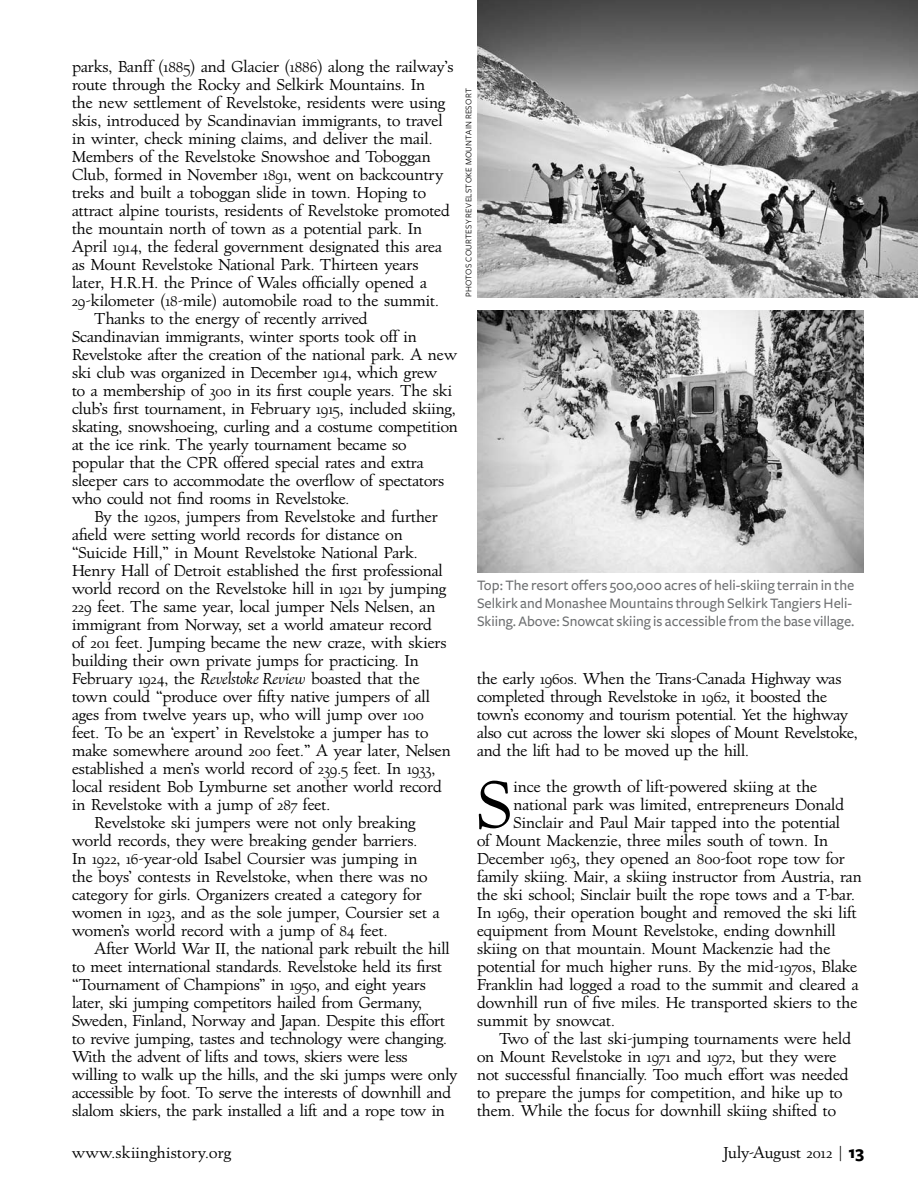
<style>
.page{position:relative;width:918px;height:1188px;background:#fff}
.page>*{position:absolute;margin:0;border:0;box-sizing:border-box;transform-origin:0 0}
.t1{font:64.2px "Village";color:#000}
.t2{font:15px/18px "Village";color:#000}
.t3{font:500 15px/18px "Freight Sans";color:#6d6f71}
.t4{font:15px "Village";letter-spacing:.02em;color:#000}
.t5{font:9px "Freight Sans";letter-spacing:.03em;color:#000}
.s1{font-style:italic}
.s2{font-family:"Freight Sans";font-weight:700;font-size:18px}
</style>
<div class="page">
<img style="left:477px;top:310px;width:387px;height:262px">
<img style="left:477px;top:0;width:441px;height:297px">
<p class="t2" style="left:72px;top:58px;width:383px">parks, Banff (1885) and Glacier (1886) along the railway’s</p>
<p class="t2" style="left:72px;top:76px;width:355px">route through the Rocky and Selkirk Mountains. In</p>
<p class="t2" style="left:72px;top:94px;width:375px">the new settlement of Revelstoke, residents were using</p>
<p class="t2" style="left:72px;top:112px;width:372px">skis, introduced by Scandinavian immigrants, to travel</p>
<p class="t2" style="left:72px;top:130px;width:362px">in winter, check mining claims, and deliver the mail.</p>
<p class="t2" style="left:72px;top:148px;width:360px">Members of the Revelstoke Snowshoe and Toboggan</p>
<p class="t2" style="left:72px;top:166px;width:373px">Club, formed in November 1891, went on backcountry</p>
<p class="t2" style="left:72px;top:184px;width:356px">treks and built a toboggan slide in town. Hoping to</p>
<p class="t2" style="left:72px;top:202px;width:380px">attract alpine tourists, residents of Revelstoke promoted</p>
<p class="t2" style="left:72px;top:220px;width:352px">the mountain north of town as a potential park. In</p>
<p class="t2" style="left:72px;top:238px;width:372px">April 1914, the federal government designated this area</p>
<p class="t2" style="left:72px;top:256px;width:348px">as Mount Revelstoke National Park. Thirteen years</p>
<p class="t2" style="left:72px;top:274px;width:357px">later, H.R.H. the Prince of Wales officially opened a</p>
<p class="t2" style="left:72px;top:292px;width:368px">29-kilometer (18-mile) automobile road to the summit.</p>
<p class="t2" style="left:95px;top:310px;width:275px">Thanks to the energy of recently arrived</p>
<p class="t2" style="left:72px;top:328px;width:346px">Scandinavian immigrants, winter sports took off in</p>
<p class="t2" style="left:72px;top:346px;width:387px">Revelstoke after the creation of the national park. A new</p>
<p class="t2" style="left:72px;top:364px;width:367px">ski club was organized in December 1914, which grew</p>
<p class="t2" style="left:72px;top:382px;width:382px">to a membership of 300 in its first couple years. The ski</p>
<p class="t2" style="left:72px;top:400px;width:385px">club’s first tournament, in February 1915, included skiing,</p>
<p class="t2" style="left:72px;top:418px;width:387px">skating, snowshoeing, curling and a costume competition</p>
<p class="t2" style="left:72px;top:436px;width:336px">at the ice rink. The yearly tournament became so</p>
<p class="t2" style="left:72px;top:454px;width:353px">popular that the CPR offered special rates and extra</p>
<p class="t2" style="left:72px;top:472px;width:374px">sleeper cars to accommodate the overflow of spectators</p>
<p class="t2" style="left:72px;top:490px;width:279px">who could not find rooms in Revelstoke.</p>
<p class="t2" style="left:95px;top:508px;width:345px">By the 1920s, jumpers from Revelstoke and further</p>
<p class="t2" style="left:72px;top:526px;width:332px">afield were setting world records for distance on</p>
<p class="t2" style="left:72px;top:544px;width:347px">“Suicide Hill,” in Mount Revelstoke National Park.</p>
<p class="t2" style="left:72px;top:562px;width:372px">Henry Hall of Detroit established the first professional</p>
<p class="t2" style="left:72px;top:580px;width:376px">world record on the Revelstoke hill in 1921 by jumping</p>
<p class="t2" style="left:72px;top:598px;width:365px">229 feet. The same year, local jumper Nels Nelsen, an</p>
<p class="t2" style="left:72px;top:616px;width:362px">immigrant from Norway, set a world amateur record</p>
<p class="t2" style="left:72px;top:634px;width:376px">of 201 feet. Jumping became the new craze, with skiers</p>
<p class="t2" style="left:72px;top:652px;width:348px">building their own private jumps for practicing. In</p>
<p class="t2" style="left:72px;top:670px;width:349px">February 1924, the <span class="s1">Revelstoke Review</span> boasted that the</p>
<p class="t2" style="left:72px;top:688px;width:360px">town could “produce over fifty native jumpers of all</p>
<p class="t2" style="left:72px;top:706px;width:353px">ages from twelve years up, who will jump over 100</p>
<p class="t2" style="left:72px;top:724px;width:358px">feet. To be an ‘expert’ in Revelstoke a jumper has to</p>
<p class="t2" style="left:72px;top:742px;width:380px">make somewhere around 200 feet.” A year later, Nelsen</p>
<p class="t2" style="left:72px;top:760px;width:365px">established a men’s world record of 239.5 feet. In 1933,</p>
<p class="t2" style="left:72px;top:778px;width:371px">local resident Bob Lymburne set another world record</p>
<p class="t2" style="left:72px;top:796px;width:260px">in Revelstoke with a jump of 287 feet.</p>
<p class="t2" style="left:95px;top:814px;width:322px">Revelstoke ski jumpers were not only breaking</p>
<p class="t2" style="left:72px;top:832px;width:347px">world records, they were breaking gender barriers.</p>
<p class="t2" style="left:72px;top:850px;width:347px">In 1922, 16-year-old Isabel Coursier was jumping in</p>
<p class="t2" style="left:72px;top:868px;width:357px">the boys’ contests in Revelstoke, when there was no</p>
<p class="t2" style="left:72px;top:886px;width:351px">category for girls. Organizers created a category for</p>
<p class="t2" style="left:72px;top:904px;width:369px">women in 1923, and as the sole jumper, Coursier set a</p>
<p class="t2" style="left:72px;top:922px;width:317px">women’s world record with a jump of 84 feet.</p>
<p class="t2" style="left:95px;top:940px;width:357px">After World War II, the national park rebuilt the hill</p>
<p class="t2" style="left:72px;top:958px;width:372px">to meet international standards. Revelstoke held its first</p>
<p class="t2" style="left:72px;top:976px;width:355px">“Tournament of Champions” in 1950, and eight years</p>
<p class="t2" style="left:72px;top:994px;width:352px">later, ski jumping competitors hailed from Germany,</p>
<p class="t2" style="left:72px;top:1012px;width:375px">Sweden, Finland, Norway and Japan. Despite this effort</p>
<p class="t2" style="left:72px;top:1030px;width:377px">to revive jumping, tastes and technology were changing.</p>
<p class="t2" style="left:72px;top:1048px;width:337px">With the advent of lifts and tows, skiers were less</p>
<p class="t2" style="left:72px;top:1066px;width:387px">willing to walk up the hills, and the ski jumps were only</p>
<p class="t2" style="left:72px;top:1084px;width:381px">accessible by foot. To serve the interests of downhill and</p>
<p class="t2" style="left:72px;top:1102px;width:374px">slalom skiers, the park installed a lift and a rope tow in</p>
<p class="t5" style="left:464px;top:297px;width:210px;rotate:-90deg">photos courtesy revelstoke mountain resort</p>
<p class="t3" style="left:477px;top:577px;width:379px">Top: The resort offers 500,000 acres of heli-skiing terrain in the<br>Selkirk and Monashee Mountains through Selkirk Tangiers Heli-<br>Skiing. Above: Snowcat skiing is accessible from the base village.</p>
<p class="t2" style="left:477px;top:670px;width:382px">the early 1960s. When the Trans-Canada Highway was completed through Revelstoke in 1962, it boosted the town’s economy and tourism potential. Yet the highway also cut across the lower ski slopes of Mount Revelstoke, and the lift had to be moved up the hill.</p>
<h1 class="t1" style="left:477px;top:766px;width:37px">S</h1>
<p class="t2" style="left:514px;top:778px;width:305px">ince the growth of lift-powered skiing at the</p>
<p class="t2" style="left:514px;top:796px;width:332px">national park was limited, entrepreneurs Donald</p>
<p class="t2" style="left:514px;top:814px;width:328px">Sinclair and Paul Mair tapped into the potential</p>
<p class="t2" style="left:477px;top:832px;width:353px">of Mount Mackenzie, three miles south of town. In</p>
<p class="t2" style="left:477px;top:850px;width:369px">December 1963, they opened an 800-foot rope tow for</p>
<p class="t2" style="left:477px;top:868px;width:386px">family skiing. Mair, a skiing instructor from Austria, ran</p>
<p class="t2" style="left:477px;top:886px;width:380px">the ski school; Sinclair built the rope tows and a T-bar.</p>
<p class="t2" style="left:477px;top:904px;width:381px">In 1969, their operation bought and removed the ski lift</p>
<p class="t2" style="left:477px;top:922px;width:360px">equipment from Mount Revelstoke, ending downhill</p>
<p class="t2" style="left:477px;top:940px;width:355px">skiing on that mountain. Mount Mackenzie had the</p>
<p class="t2" style="left:477px;top:958px;width:382px">potential for much higher runs. By the mid-1970s, Blake</p>
<p class="t2" style="left:477px;top:976px;width:383px">Franklin had logged a road to the summit and cleared a</p>
<p class="t2" style="left:477px;top:994px;width:382px">downhill run of five miles. He transported skiers to the</p>
<p class="t2" style="left:477px;top:1012px;width:139px">summit by snowcat.</p>
<p class="t2" style="left:500px;top:1030px;width:353px">Two of the last ski-jumping tournaments were held</p>
<p class="t2" style="left:477px;top:1048px;width:361px">on Mount Revelstoke in 1971 and 1972, but they were</p>
<p class="t2" style="left:477px;top:1066px;width:373px">not successful financially. Too much effort was needed</p>
<p class="t2" style="left:477px;top:1084px;width:367px">to prepare the jumps for competition, and hike up to</p>
<p class="t2" style="left:477px;top:1102px;width:361px">them. While the focus for downhill skiing shifted to</p>
<p class="t4" style="left:72px;top:1143px;width:161px">www.skiinghistory.org</p>
<p class="t2" style="left:723px;top:1144px;width:142px">July-August 2012 | <span class="s2">13</span></p>
</div>
